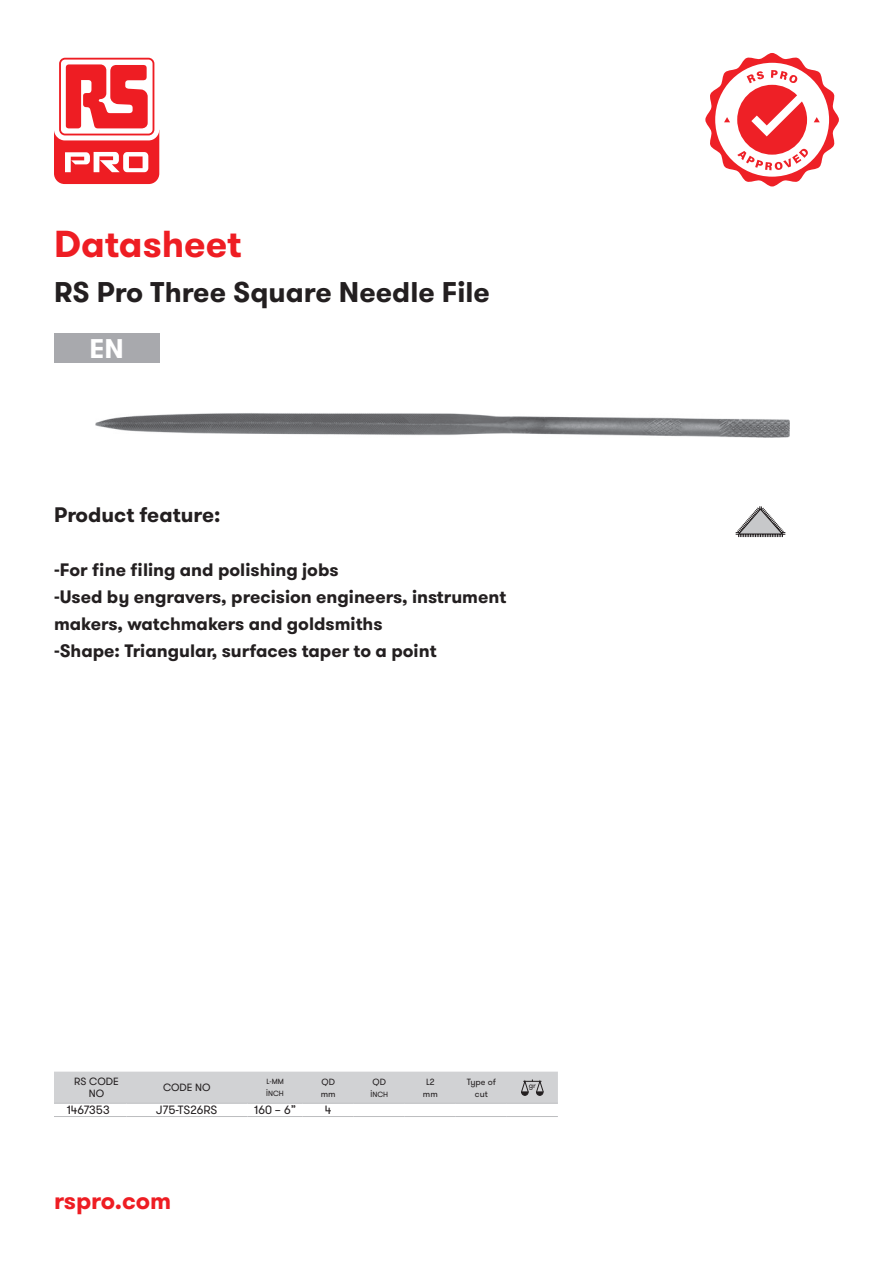
<style>
.page{position:relative;width:893px;height:1263px;background:#fff}
.page>*{position:absolute;margin:0;border:0;box-sizing:border-box;transform-origin:0 0}
.t1{font:700 37.5px "GT Walsheim Pro";color:#ee1d23}
.t2{font:700 28.5px "GT Walsheim Pro";color:#231f20}
.t3{font:700 27px "GT Walsheim Pro";color:#fff}
.t4{font:700 24px "GT Walsheim Pro";color:#ee1d23}
.t5{font:700 21px "GT Walsheim Pro";color:#231f20}
.t6{font:700 18px/27px "GT Walsheim Pro";color:#231f20}
.t7{font:12px "GT Walsheim Pro";color:#231f20}
.t8{font:10.5px/12px "GT Walsheim Pro";color:#231f20;text-align:center}
.t9{font:9px/12px "GT Walsheim Pro";color:#231f20;text-align:center}
.t10{font:7.5px/12px "GT Walsheim Pro";color:#231f20}
</style>
<div class="page">
<div style="left:54px;top:333px;width:105px;height:29px;background:#a8a9ad"></div>
<hr style="left:247px;top:1116px;width:56px;height:1px;background:#bcbdc0">
<hr style="left:303px;top:1116px;width:51px;height:1px;background:#bcbdc0">
<hr style="left:354px;top:1116px;width:51px;height:1px;background:#bcbdc0">
<hr style="left:405px;top:1116px;width:51px;height:1px;background:#bcbdc0">
<hr style="left:456px;top:1116px;width:51px;height:1px;background:#bcbdc0">
<hr style="left:507px;top:1116px;width:51px;height:1px;background:#bcbdc0">
<hr style="left:54px;top:1116px;width:72px;height:1px;background:#bcbdc0">
<hr style="left:126px;top:1116px;width:121px;height:1px;background:#bcbdc0">
<div style="left:54px;top:1071px;width:504px;height:33px;background:#d1d2d4"></div>
<img style="left:96px;top:413px;width:694px;height:25px">
<svg style="left:54px;top:53px;width:105px;height:87px"></svg>
<svg style="left:54px;top:58px;width:105px;height:126px"></svg>
<svg style="left:705px;top:53px;width:134px;height:133px"></svg>
<svg style="left:735px;top:506px;width:51px;height:32px"></svg>
<h1 class="t1" style="left:54px;top:219px;width:189px">Datasheet</h1>
<h2 class="t2" style="left:54px;top:273px;width:437px">RS Pro Three Square Needle File</h2>
<h3 class="t3" style="left:90px;top:331px;width:36px">EN</h3>
<p class="t5" style="left:54px;top:501px;width:168px">Product feature:</p>
<p class="t6" style="left:54px;top:556px;width:454px">-For fine filing and polishing jobs<br>-Used by engravers, precision engineers, instrument makers, watchmakers and goldsmiths<br>-Shape: Triangular, surfaces taper to a point</p>
<p class="t8" style="left:74px;top:1076px;width:46px">RS CODE<br>NO</p>
<p class="t8" style="left:163px;top:1082px;width:49px">CODE NO</p>
<p class="t10" style="left:266px;top:1076px;width:19px">L-MM<br>İNCH</p>
<p class="t9" style="left:321px;top:1076px;width:16px;text-align:left">QD mm</p>
<p class="t9" style="left:373px;top:1076px;width:15px">QD</p>
<p class="t10" style="left:370px;top:1088px;width:19px">İNCH</p>
<p class="t9" style="left:423px;top:1076px;width:16px">L2 mm</p>
<p class="t9" style="left:467px;top:1076px;width:31px">Type of cut</p>
<p class="t10" style="left:529px;top:1080px;width:9px">gr</p>
<p class="t7" style="left:67px;top:1103px;width:45px">1467353</p>
<p class="t7" style="left:156px;top:1103px;width:63px">J75-TS26RS</p>
<p class="t7" style="left:254px;top:1103px;width:43px">160 – 6”</p>
<p class="t7" style="left:325px;top:1103px;width:8px">4</p>
<h3 class="t4" style="left:54px;top:1185px;width:119px">rspro.com</h3>
</div>
